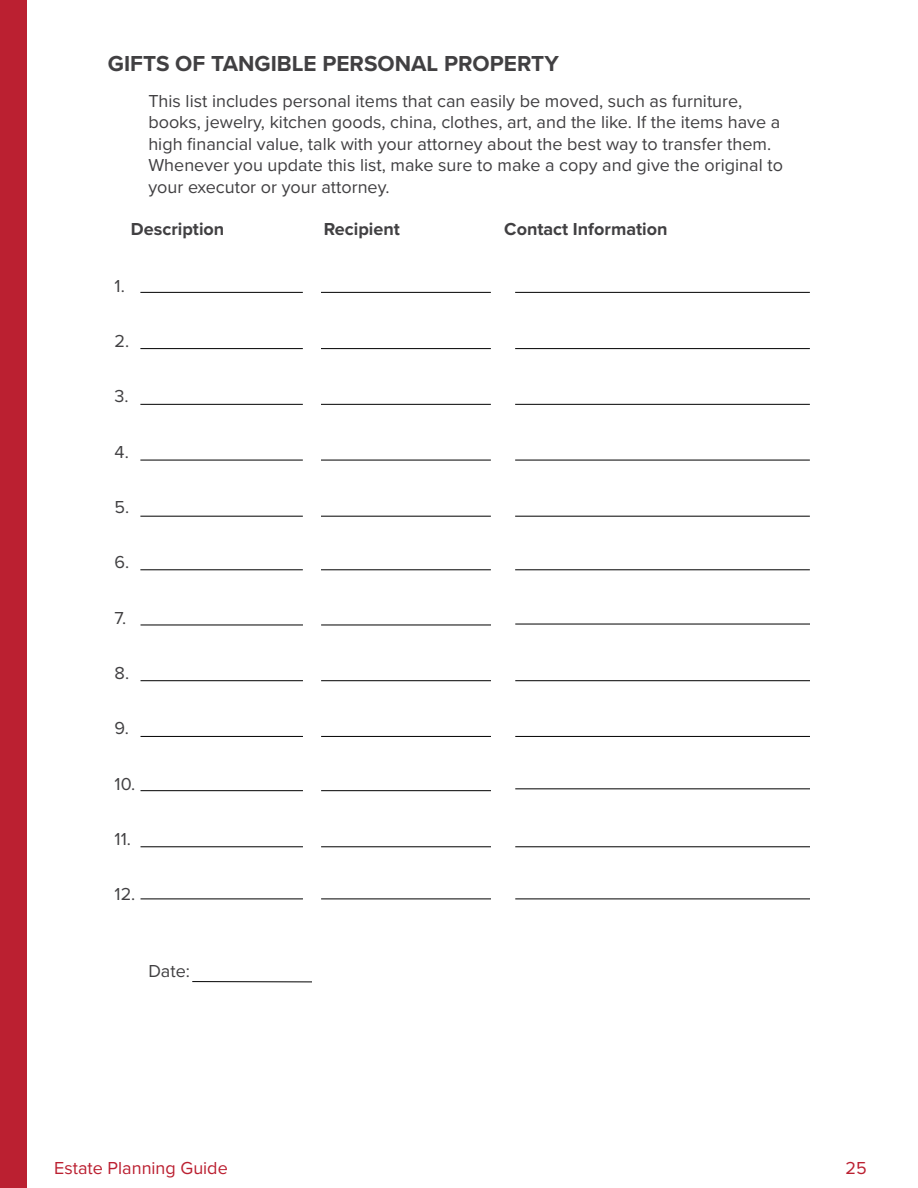
<style>
.page{position:relative;width:918px;height:1188px;background:#fff}
.page>*{position:absolute;margin:0;border:0;box-sizing:border-box;transform-origin:0 0}
.t1{font:700 22.5px "Proxima Nova";color:#414042}
.t2{font:18px/21.6px "Proxima Nova";color:#414042}
.t3{font:700 18px "Proxima Nova";color:#414042}
.t4{font:18px "Proxima Nova";color:#bb2031}
</style>
<div class="page">
<div style="left:0;top:0;width:27px;height:1188px;background:#bb2031"></div>
<hr style="left:140px;top:292px;width:163px;height:1px;background:#000">
<hr style="left:321px;top:292px;width:170px;height:1px;background:#000">
<hr style="left:515px;top:292px;width:295px;height:1px;background:#000">
<hr style="left:140px;top:348px;width:163px;height:1px;background:#000">
<hr style="left:321px;top:348px;width:170px;height:1px;background:#000">
<hr style="left:515px;top:348px;width:295px;height:1px;background:#000">
<hr style="left:140px;top:404px;width:163px;height:1px;background:#000">
<hr style="left:321px;top:404px;width:170px;height:1px;background:#000">
<hr style="left:515px;top:404px;width:295px;height:1px;background:#000">
<hr style="left:140px;top:460px;width:163px;height:1px;background:#000">
<hr style="left:321px;top:460px;width:170px;height:1px;background:#000">
<hr style="left:515px;top:460px;width:295px;height:1px;background:#000">
<hr style="left:140px;top:516px;width:163px;height:1px;background:#000">
<hr style="left:321px;top:516px;width:170px;height:1px;background:#000">
<hr style="left:515px;top:516px;width:295px;height:1px;background:#000">
<hr style="left:140px;top:569px;width:163px;height:1px;background:#000">
<hr style="left:321px;top:569px;width:170px;height:1px;background:#000">
<hr style="left:515px;top:569px;width:295px;height:1px;background:#000">
<hr style="left:141px;top:625px;width:162px;height:1px;background:#000">
<hr style="left:321px;top:625px;width:170px;height:1px;background:#000">
<hr style="left:515px;top:624px;width:295px;height:1px;background:#000">
<hr style="left:141px;top:680px;width:162px;height:1px;background:#000">
<hr style="left:321px;top:680px;width:170px;height:1px;background:#000">
<hr style="left:515px;top:680px;width:295px;height:1px;background:#000">
<hr style="left:141px;top:736px;width:162px;height:1px;background:#000">
<hr style="left:321px;top:736px;width:170px;height:1px;background:#000">
<hr style="left:515px;top:736px;width:295px;height:1px;background:#000">
<hr style="left:141px;top:790px;width:162px;height:1px;background:#000">
<hr style="left:321px;top:790px;width:170px;height:1px;background:#000">
<hr style="left:515px;top:789px;width:295px;height:1px;background:#000">
<hr style="left:141px;top:846px;width:162px;height:1px;background:#000">
<hr style="left:321px;top:846px;width:170px;height:1px;background:#000">
<hr style="left:515px;top:846px;width:295px;height:1px;background:#000">
<hr style="left:141px;top:899px;width:162px;height:1px;background:#000">
<hr style="left:321px;top:899px;width:170px;height:1px;background:#000">
<hr style="left:515px;top:899px;width:295px;height:1px;background:#000">
<hr style="left:192px;top:981px;width:120px;height:1px;background:#000">
<p class="t1" style="left:108px;top:51px;width:452px">GIFTS OF TANGIBLE PERSONAL PROPERTY</p>
<p class="t2" style="left:148px;top:90px;width:636px">This list includes personal items that can easily be moved, such as furniture, books, jewelry, kitchen goods, china, clothes, art, and the like. If the items have a high financial value, talk with your attorney about the best way to transfer them.<br>Whenever you update this list, make sure to make a copy and give the original to your executor or your attorney.</p>
<p class="t3" style="left:131px;top:218px;width:95px">Description</p>
<p class="t3" style="left:324px;top:218px;width:78px">Recipient</p>
<p class="t3" style="left:504px;top:218px;width:165px">Contact Information</p>
<p class="t2" style="left:115px;top:275px;width:12px">1.</p>
<p class="t2" style="left:115px;top:330px;width:16px">2.</p>
<p class="t2" style="left:115px;top:386px;width:16px">3.</p>
<p class="t2" style="left:115px;top:441px;width:16px">4.</p>
<p class="t2" style="left:115px;top:497px;width:16px">5.</p>
<p class="t2" style="left:115px;top:552px;width:16px">6.</p>
<p class="t2" style="left:115px;top:607px;width:13px">7.</p>
<p class="t2" style="left:115px;top:663px;width:16px">8.</p>
<p class="t2" style="left:115px;top:718px;width:16px">9.</p>
<p class="t2" style="left:115px;top:773px;width:22px">10.</p>
<p class="t2" style="left:115px;top:829px;width:18px">11.</p>
<p class="t2" style="left:115px;top:884px;width:22px">12.</p>
<p class="t2" style="left:148px;top:961px;width:43px">Date:</p>
<p class="t4" style="left:54px;top:1157px;width:175px">Estate Planning Guide</p>
<p class="t4" style="left:846px;top:1157px;width:23px">25</p>
</div>
